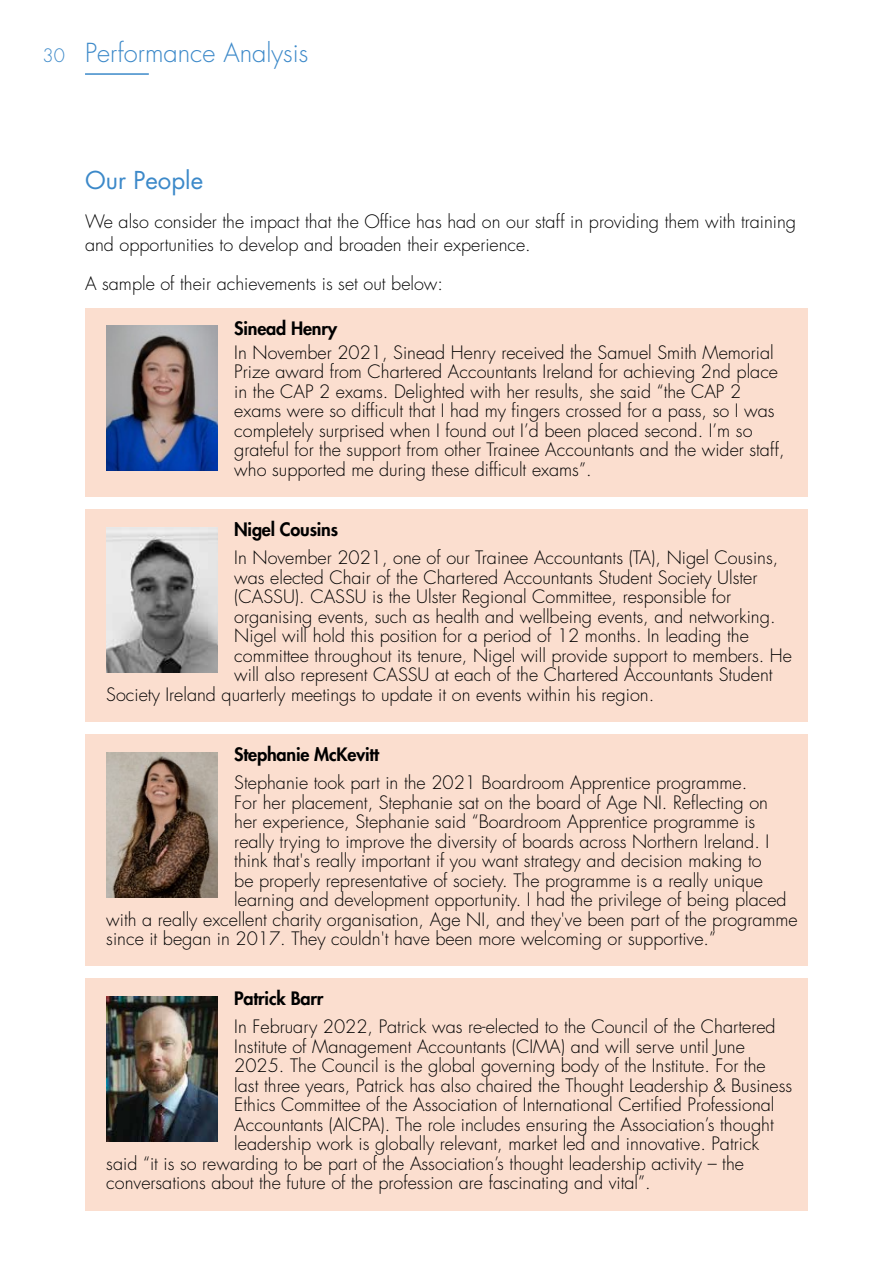
<style>
.page{position:relative;width:893px;height:1263px;background:#fff}
.page>*{position:absolute;margin:0;border:0;box-sizing:border-box;transform-origin:0 0}
.t1{font:300 25.5px "Futura";color:#3c89c9}
.t2{font:24px "Futura";color:#3c89c9}
.t3{font:300 18px/19.5px "Futura";color:#000}
.t4{font:800 18px "Futura";letter-spacing:-.01em;color:#000}
.s1{font-size:18px}
</style>
<div class="page">
<hr style="left:85px;top:73px;width:64px;height:2px;background:#3c89c9">
<div style="left:85px;top:308px;width:723px;height:48px;background:#fbdecf"></div>
<div style="left:85px;top:332px;width:723px;height:165px;background:#fbdecf"></div>
<div style="left:85px;top:509px;width:723px;height:48px;background:#fbdecf"></div>
<div style="left:85px;top:538px;width:723px;height:184px;background:#fbdecf"></div>
<div style="left:85px;top:734px;width:723px;height:48px;background:#fbdecf"></div>
<div style="left:85px;top:762px;width:723px;height:204px;background:#fbdecf"></div>
<div style="left:85px;top:978px;width:723px;height:48px;background:#fbdecf"></div>
<div style="left:85px;top:1007px;width:723px;height:203px;background:#fbdecf"></div>
<img style="left:106px;top:326px;width:111px;height:144px">
<img style="left:106px;top:528px;width:111px;height:144px">
<img style="left:106px;top:753px;width:111px;height:144px">
<img style="left:106px;top:997px;width:111px;height:144px">
<h1 class="t1" style="left:43px;top:37px;width:267px"><span class="s1">30</span> Performance Analysis</h1>
<h2 class="t2" style="left:85px;top:165px;width:120px">Our People</h2>
<p class="t3" style="left:85px;top:211px;width:713px;line-height:22.5px">We also consider the impact that the Office has had on our staff in providing them with training and opportunities to develop and broaden their experience.</p>
<p class="t3" style="left:85px;top:274px;width:360px">A sample of their achievements is set out below:</p>
<p class="t4" style="left:234px;top:317px;width:105px">Sinead Henry</p>
<p class="t3" style="left:234px;top:343px;width:552px">In November 2021, Sinead Henry received the Samuel Smith Memorial Prize award from Chartered Accountants Ireland for achieving 2nd place in the CAP 2 exams. Delighted with her results, she said “the CAP 2 exams were so difficult that I had my fingers crossed for a pass, so I was completely surprised when I found out I’d been placed second. I’m so grateful for the support from other Trainee Accountants and the wider staff, who supported me during these difficult exams”.</p>
<p class="t4" style="left:234px;top:518px;width:106px">Nigel Cousins</p>
<p class="t3" style="left:234px;top:548px;width:545px">In November 2021, one of our Trainee Accountants (TA), Nigel Cousins,</p>
<p class="t3" style="left:234px;top:568px;width:525px">was elected Chair of the Chartered Accountants Student Society Ulster</p>
<p class="t3" style="left:234px;top:587px;width:498px">(CASSU). CASSU is the Ulster Regional Committee, responsible for</p>
<p class="t3" style="left:234px;top:607px;width:543px">organising events, such as health and wellbeing events, and networking.</p>
<p class="t3" style="left:234px;top:626px;width:516px">Nigel will hold this position for a period of 12 months. In leading the</p>
<p class="t3" style="left:234px;top:646px;width:559px">committee throughout its tenure, Nigel will provide support to members. He</p>
<p class="t3" style="left:234px;top:665px;width:540px">will also represent CASSU at each of the Chartered Accountants Student</p>
<p class="t3" style="left:106px;top:685px;width:549px">Society Ireland quarterly meetings to update it on events within his region.</p>
<p class="t4" style="left:234px;top:743px;width:146px">Stephanie McKevitt</p>
<p class="t3" style="left:234px;top:773px;width:514px">Stephanie took part in the 2021 Boardroom Apprentice programme.</p>
<p class="t3" style="left:234px;top:792px;width:535px">For her placement, Stephanie sat on the board of Age NI. Reflecting on</p>
<p class="t3" style="left:234px;top:812px;width:522px">her experience, Stephanie said “Boardroom Apprentice programme is</p>
<p class="t3" style="left:234px;top:831px;width:536px">really trying to improve the diversity of boards across Northern Ireland. I</p>
<p class="t3" style="left:234px;top:851px;width:529px">think that's really important if you want strategy and decision making to</p>
<p class="t3" style="left:234px;top:870px;width:530px">be properly representative of society. The programme is a really unique</p>
<p class="t3" style="left:234px;top:890px;width:554px">learning and development opportunity. I had the privilege of being placed</p>
<p class="t3" style="left:106px;top:909px;width:693px">with a really excellent charity organisation, Age NI, and they've been part of the programme</p>
<p class="t3" style="left:106px;top:929px;width:611px">since it began in 2017. They couldn't have been more welcoming or supportive.”</p>
<p class="t4" style="left:234px;top:987px;width:91px">Patrick Barr</p>
<p class="t3" style="left:234px;top:1017px;width:543px">In February 2022, Patrick was re-elected to the Council of the Chartered</p>
<p class="t3" style="left:234px;top:1037px;width:512px">Institute of Management Accountants (CIMA) and will serve until June</p>
<p class="t3" style="left:234px;top:1056px;width:533px">2025. The Council is the global governing body of the Institute. For the</p>
<p class="t3" style="left:234px;top:1076px;width:559px">last three years, Patrick has also chaired the Thought Leadership &amp; Business</p>
<p class="t3" style="left:234px;top:1095px;width:542px">Ethics Committee of the Association of International Certified Professional</p>
<p class="t3" style="left:234px;top:1115px;width:541px">Accountants (AICPA). The role includes ensuring the Association’s thought</p>
<p class="t3" style="left:234px;top:1134px;width:526px">leadership work is globally relevant, market led and innovative. Patrick</p>
<p class="t3" style="left:106px;top:1154px;width:639px">said “it is so rewarding to be part of the Association’s thought leadership activity – the</p>
<p class="t3" style="left:106px;top:1173px;width:546px">conversations about the future of the profession are fascinating and vital”.</p>
</div>
